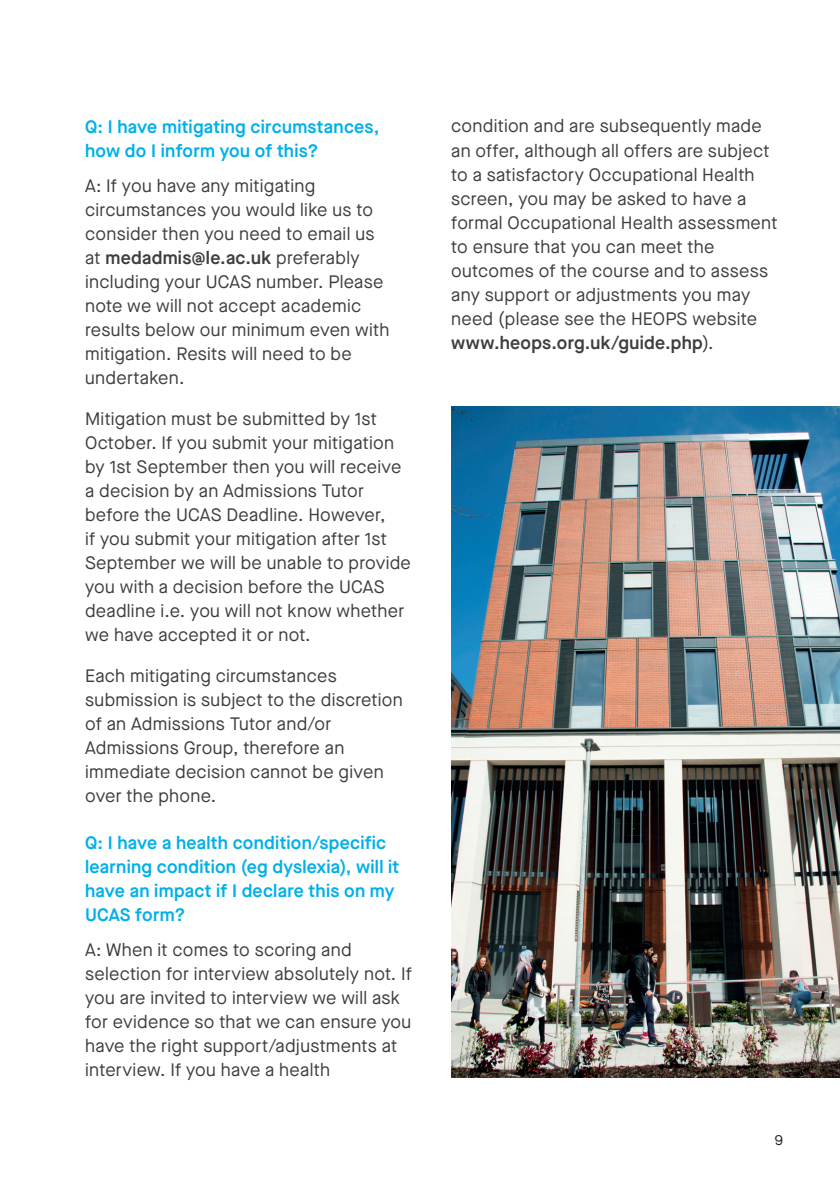
<style>
.page{position:relative;width:840px;height:1191px;background:#fff}
.page>*{position:absolute;margin:0;border:0;box-sizing:border-box;transform-origin:0 0}
.t1{font:18px/24px "Maison Neue";letter-spacing:.015em;color:#3e3e3f}
.t2{font:600 18px/24px "Maison Neue";letter-spacing:.015em;color:#00b0e9}
.t3{font:14px "Maison Neue";color:#231f20}
.s1{font-weight:600}
</style>
<div class="page">
<img style="left:451px;top:406px;width:388px;height:671px">
<p class="t2" style="left:85px;top:114px;width:295px">Q: I have mitigating circumstances, how do I inform you of this?</p>
<p class="t1" style="left:85px;top:174px;width:305px">A: If you have any mitigating circumstances you would like us to consider then you need to email us at <span class="s1">medadmis@le.ac.uk</span> preferably including your UCAS number. Please note we will not accept academic results below our minimum even with mitigation. Resits will need to be undertaken.</p>
<p class="t1" style="left:85px;top:407px;width:327px">Mitigation must be submitted by 1st October. If you submit your mitigation by 1st September then you will receive a decision by an Admissions Tutor before the UCAS Deadline. However,<br>if you submit your mitigation after 1st September we will be unable to provide you with a decision before the UCAS deadline i.e. you will not know whether we have accepted it or not.</p>
<p class="t1" style="left:85px;top:663px;width:319px">Each mitigating circumstances submission is subject to the discretion of an Admissions Tutor and/or<br>Admissions Group, therefore an immediate decision cannot be given over the phone.</p>
<p class="t2" style="left:85px;top:830px;width:315px">Q: I have a health condition/specific learning condition (eg dyslexia), will it have an impact if I declare this on my<br>UCAS form?</p>
<p class="t1" style="left:85px;top:937px;width:328px">A: When it comes to scoring and selection for interview absolutely not. If you are invited to interview we will ask for evidence so that we can ensure you have the right support/adjustments at interview. If you have a health</p>
<p class="t1" style="left:451px;top:114px;width:327px">condition and are subsequently made an offer, although all offers are subject to a satisfactory Occupational Health screen, you may be asked to have a formal Occupational Health assessment to ensure that you can meet the outcomes of the course and to assess any support or adjustments you may need (please see the HEOPS website <span class="s1">www.heops.org.uk/guide.php</span>).</p>
<p class="t3" style="left:774px;top:1130px;width:10px">9</p>
</div>
